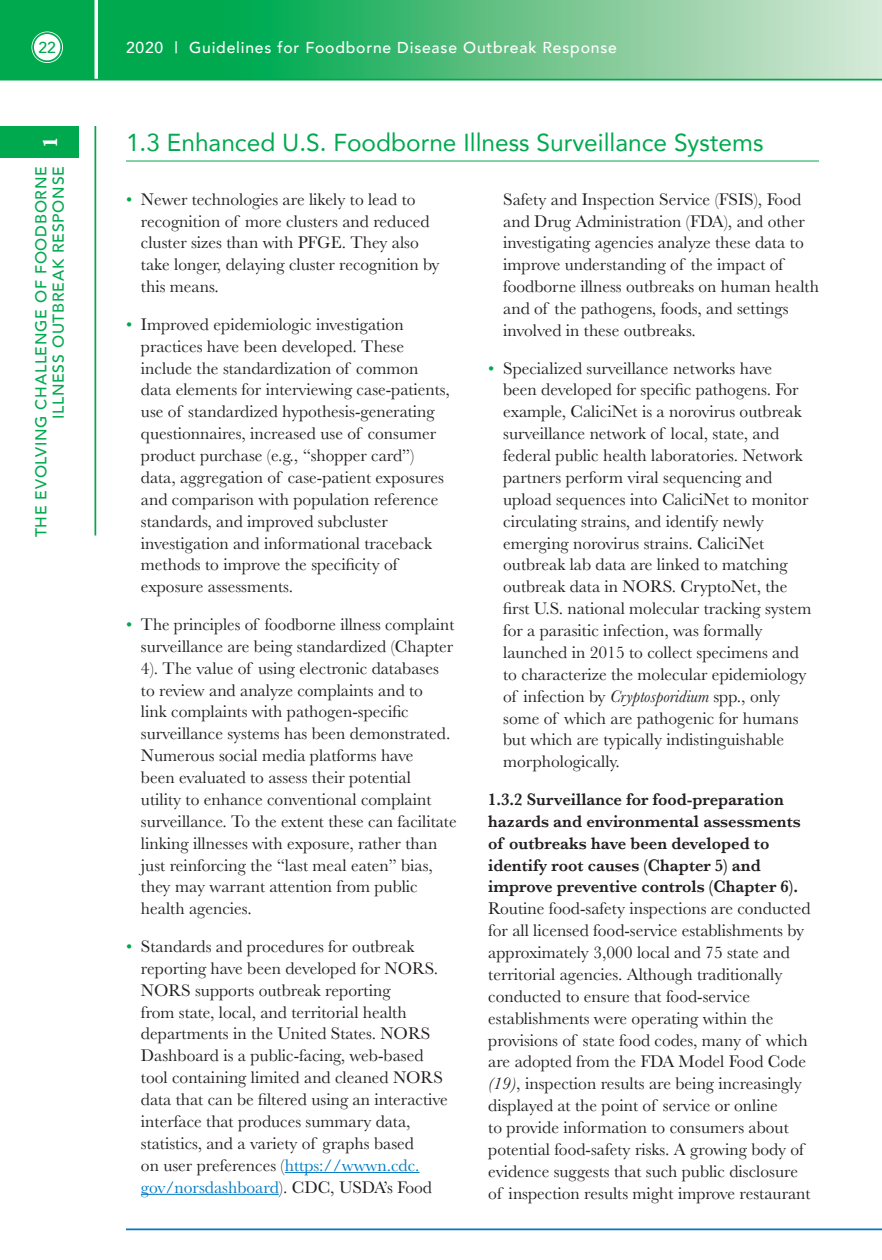
<style>
.page{position:relative;width:882px;height:1260px;background:#fff}
.page>*{position:absolute;margin:0;border:0;box-sizing:border-box;transform-origin:0 0}
.Top_Level_Header_Gre{font:24.5px "Avenir";color:#00a94e}
.t1{font:700 21px "Baskerville";color:#fff}
.Body_Copy{font:17.5px/21.9px "Baskerville";color:#231f20}
.t2{font:500 15.75px/17.5px "Avenir";letter-spacing:.05em;color:#00a94e;text-align:right}
.t3{font:500 15.75px "Avenir";letter-spacing:.05em;color:#fff}
.s1{color:#00a94e}
.s2{color:#0079c2}
.s3{font-style:italic}
.s4{font-weight:600}
</style>
<div class="page">
<svg style="left:0;top:0;width:882px;height:79px;background:#53bf80"></svg>
<svg style="left:94px;top:0;width:4px;height:81px"></svg>
<hr style="left:0;top:79px;width:882px;height:1px;background:#00a94e">
<div style="left:32px;top:32px;width:31px;height:31px;border:5px solid #fff;border-radius:50%"></div>
<div style="left:33px;top:33px;width:28px;height:28px;background:#fff;border-radius:50%"></div>
<div style="left:32px;top:32px;width:30px;height:30px;border:2px solid #00a94e;border-radius:50%"></div>
<div style="left:0;top:126px;width:79px;height:32px;background:#00a94e"></div>
<hr style="left:94px;top:126px;width:2px;height:410px;background:#00a94e">
<hr style="left:126px;top:1228px;width:756px;height:2px;background:#0079c2">
<hr style="left:285px;top:1172px;width:135px;height:1px;background:#0079c2">
<hr style="left:141px;top:1194px;width:138px;height:1px;background:#0079c2">
<hr style="left:126px;top:161px;width:693px;height:1px;background:#00a94e">
<p class="t2" style="left:38px;top:38px;width:19px">22</p>
<p class="t1" style="left:36px;top:148px;width:13px;rotate:-90deg">1</p>
<p class="t2" style="left:31px;top:537px;width:373px;rotate:-90deg">THE EVOLVING CHALLENGE OF FOODBORNE<br>ILLNESS OUTBREAK RESPONSE</p>
<p class="t3" style="left:126px;top:34px;width:492px">2020 | Guidelines for Foodborne Disease Outbreak Response</p>
<p class="Top_Level_Header_Gre" style="left:126px;top:122px;width:639px">1.3 Enhanced U.S. Foodborne Illness Surveillance Systems</p>
<p class="Body_Copy" style="left:141px;top:188px;width:300px;text-indent:-15px"><span class="s1">•</span> Newer technologies are likely to lead to recognition of more clusters and reduced cluster sizes than with PFGE. They also take longer, delaying cluster recognition by this means.</p>
<p class="Body_Copy" style="left:141px;top:314px;width:310px;text-indent:-15px"><span class="s1">•</span> Improved epidemiologic investigation practices have been developed. These include the standardization of common data elements for interviewing case-patients, use of standardized hypothesis-generating questionnaires, increased use of consumer product purchase (e.g., “shopper card”) data, aggregation of case-patient exposures and comparison with population reference standards, and improved subcluster investigation and informational traceback methods to improve the specificity of exposure assessments.</p>
<p class="Body_Copy" style="left:141px;top:614px;width:317px;text-indent:-15px"><span class="s1">•</span> The principles of foodborne illness complaint surveillance are being standardized (Chapter 4). The value of using electronic databases to review and analyze complaints and to<br>link complaints with pathogen-specific surveillance systems has been demonstrated.<br>Numerous social media platforms have<br>been evaluated to assess their potential<br>utility to enhance conventional complaint surveillance. To the extent these can facilitate linking illnesses with exposure, rather than just reinforcing the “last meal eaten” bias, they may warrant attention from public health agencies.</p>
<p class="Body_Copy" style="left:141px;top:936px;width:308px;text-indent:-15px"><span class="s1">•</span> Standards and procedures for outbreak reporting have been developed for NORS.<br>NORS supports outbreak reporting<br>from state, local, and territorial health departments in the United States. NORS Dashboard is a public-facing, web-based tool containing limited and cleaned NORS data that can be filtered using an interactive interface that produces summary data, statistics, and a variety of graphs based<br>on user preferences (<span class="s2">https://wwwn.cdc. gov/norsdashboard</span>). CDC, USDA’s Food</p>
<p class="Body_Copy" style="left:503px;top:188px;width:317px">Safety and Inspection Service (FSIS), Food and Drug Administration (FDA), and other investigating agencies analyze these data to improve understanding of the impact of foodborne illness outbreaks on human health and of the pathogens, foods, and settings involved in these outbreaks.</p>
<p class="Body_Copy" style="left:503px;top:357px;width:310px;text-indent:-15px"><span class="s1">•</span> Specialized surveillance networks have<br>been developed for specific pathogens. For example, CaliciNet is a norovirus outbreak surveillance network of local, state, and federal public health laboratories. Network partners perform viral sequencing and upload sequences into CaliciNet to monitor circulating strains, and identify newly emerging norovirus strains. CaliciNet outbreak lab data are linked to matching outbreak data in NORS. CryptoNet, the first U.S. national molecular tracking system for a parasitic infection, was formally launched in 2015 to collect specimens and to characterize the molecular epidemiology of infection by <span class="s3">Cryptosporidium</span> spp., only some of which are pathogenic for humans but which are typically indistinguishable morphologically.</p>
<p class="Body_Copy" style="left:488px;top:789px;width:324px"><span class="s4">1.3.2 Surveillance for food-preparation hazards and environmental assessments of outbreaks have been developed to identify root causes (Chapter 5) and improve preventive controls (Chapter 6).<br></span>Routine food-safety inspections are conducted for all licensed food-service establishments by approximately 3,000 local and 75 state and territorial agencies. Although traditionally conducted to ensure that food-service establishments were operating within the provisions of state food codes, many of which are adopted from the FDA Model Food Code <span class="s3">(19)</span>, inspection results are being increasingly displayed at the point of service or online<br>to provide information to consumers about potential food-safety risks. A growing body of evidence suggests that such public disclosure of inspection results might improve restaurant</p>
</div>
